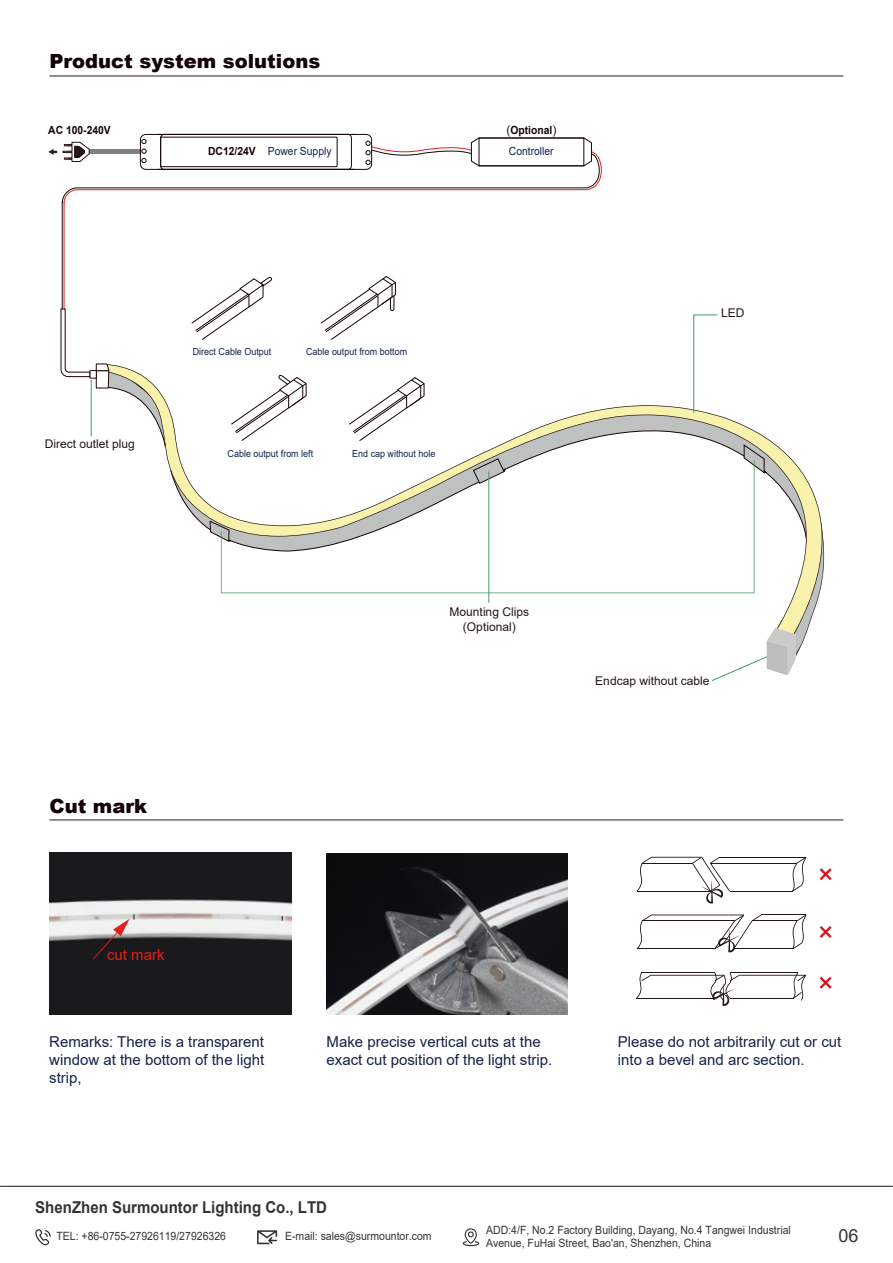
<style>
.page{position:relative;width:893px;height:1263px;background:#fff}
.page>*{position:absolute;margin:0;border:0;box-sizing:border-box;transform-origin:0 0}
.t1{font:900 19.5px "Arial";color:#140306}
.t2{font:18px "Arial";color:#323333}
.t3{font:700 16.35px "Arial";color:#323333;scale:.92 1}
.t4{font:15px/18px "Arial";color:#152249}
.t5{font:15px "Arial";color:#e51f19}
.t6{font:12px/14.4px "Arial";color:#201613;text-align:center}
.t7{font:11.4px/12.6px "Arial";color:#323333;scale:.92 1}
.t8{font:11.25px "Arial";color:#152249;scale:.92 1}
.t9{font:700 11.25px "Arial";color:#140306;scale:.92 1}
.t10{font:9.75px "Arial";color:#142248;scale:.92 1}
.s1{font-weight:400;font-size:12px;color:#221714}
.s2{font-weight:700;color:#140306}
</style>
<div class="page">
<svg style="left:165px;top:405px;width:657px;height:198px"></svg>
<svg style="left:744px;top:444px;width:23px;height:30px"></svg>
<svg style="left:473px;top:458px;width:33px;height:2px"></svg>
<svg style="left:209px;top:521px;width:12px;height:21px"></svg>
<svg style="left:693px;top:314px;width:25px;height:99px"></svg>
<svg style="left:221px;top:460px;width:533px;height:133px"></svg>
<hr style="left:488px;top:471px;width:1px;height:132px;background:#429a63">
<svg style="left:711px;top:522px;width:114px;height:159px"></svg>
<svg style="left:48px;top:134px;width:555px;height:315px"></svg>
<svg style="left:820px;top:868px;width:12px;height:12px"></svg>
<hr style="left:710px;top:863px;width:87px;height:1px;background:#221814">
<hr style="left:730px;top:891px;width:63px;height:1px;background:#221814">
<hr style="left:720px;top:857px;width:86px;height:1px;background:#221814">
<svg style="left:792px;top:858px;width:14px;height:33px"></svg>
<hr style="left:752px;top:920px;width:45px;height:1px;background:#221814">
<hr style="left:734px;top:948px;width:59px;height:1px;background:#221814">
<hr style="left:761px;top:914px;width:45px;height:1px;background:#221814">
<svg style="left:792px;top:915px;width:14px;height:34px"></svg>
<svg style="left:637px;top:857px;width:93px;height:46px"></svg>
<svg style="left:637px;top:914px;width:124px;height:38px"></svg>
<svg style="left:636px;top:972px;width:171px;height:34px"></svg>
<svg style="left:820px;top:926px;width:12px;height:12px"></svg>
<svg style="left:820px;top:977px;width:12px;height:12px"></svg>
<img style="left:327px;top:854px;width:241px;height:160px">
<img style="left:49px;top:853px;width:243px;height:162px">
<svg style="left:93px;top:914px;width:42px;height:45px;background:#837676"></svg>
<hr style="left:50px;top:75px;width:793px;height:2px;background:#3d3a39">
<hr style="left:50px;top:819px;width:793px;height:1px;background:#3d3a39">
<svg style="left:463px;top:1228px;width:16px;height:18px"></svg>
<svg style="left:257px;top:1230px;width:20px;height:14px"></svg>
<svg style="left:35px;top:1229px;width:16px;height:16px"></svg>
<hr style="left:0;top:1186px;width:893px;height:1px;background:#323333">
<h1 class="t1" style="left:50px;top:47px;width:272px">Product system solutions</h1>
<p class="t9" style="left:48px;top:123px;width:69px">AC 100-240V</p>
<p class="t9" style="left:506px;top:123px;width:56px"><span class="s1">(</span>Optional<span class="s1">)</span></p>
<p class="t8" style="left:208px;top:144px;width:136px"><span class="s2">DC12/24V</span> Power Supply</p>
<p class="t8" style="left:509px;top:143px;width:50px">Controller</p>
<p class="t6" style="left:45px;top:437px;width:92px">Direct outlet plug</p>
<p class="t10" style="left:193px;top:345px;width:87px">Direct Cable Output</p>
<p class="t10" style="left:306px;top:345px;width:111px">Cable output from bottom</p>
<p class="t10" style="left:228px;top:447px;width:95px">Cable output from left</p>
<p class="t10" style="left:352px;top:447px;width:92px">End cap without hole</p>
<p class="t6" style="left:721px;top:306px;width:25px">LED</p>
<h1 class="t1" style="left:50px;top:791px;width:99px">Cut mark</h1>
<p class="t6" style="left:450px;top:605px;width:81px">Mounting Clips (Optional)</p>
<p class="t6" style="left:595px;top:673px;width:116px">Endcap without cable</p>
<p class="t5" style="left:107px;top:945px;width:59px">cut mark</p>
<p class="t4" style="left:49px;top:1032px;width:217px;text-align:justify">Remarks: There is a transparent window at the bottom of the light strip,</p>
<p class="t4" style="left:327px;top:1033px;width:227px">Make precise vertical cuts at the exact cut position of the light strip.</p>
<p class="t3" style="left:35px;top:1195px;width:319px">ShenZhen Surmountor Lighting Co., LTD</p>
<p class="t4" style="left:618px;top:1032px;width:225px;line-height:18.5px">Please do not arbitrarily cut or cut into a bevel and arc section.</p>
<p class="t7" style="left:486px;top:1223px;width:333px">ADD:4/F, No.2 Factory Building, Dayang, No.4 Tangwei Industrial<br>Avenue, FuHai Street, Bao'an, Shenzhen, China</p>
<p class="t7" style="left:56px;top:1230px;width:186px">TEL: +86-0755-27926119/27926326</p>
<p class="t7" style="left:285px;top:1230px;width:161px">E-mail: sales@surmountor.com</p>
<p class="t2" style="left:839px;top:1223px;width:22px">06</p>
</div>
